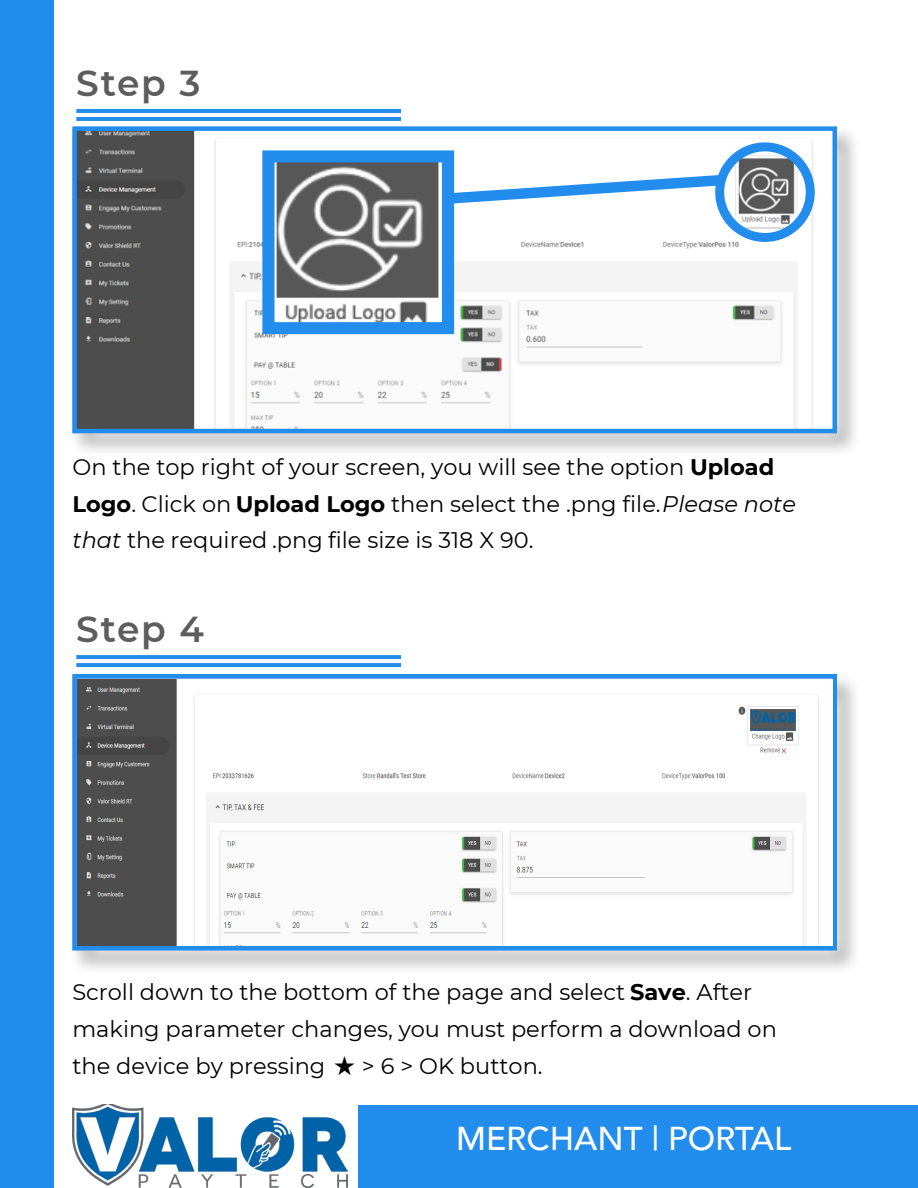
<style>
.page{position:relative;width:918px;height:1188px;background:#fff}
.page>*{position:absolute;margin:0;border:0;box-sizing:border-box;transform-origin:0 0}
.t1{font:600 36px "Montserrat";letter-spacing:.05em;color:#5d5d60}
.t2{font:500 33px "Avenir";color:#fff}
.t3{font:22.5px/36.8px "Montserrat";color:#000}
.s1{font-weight:700}
.s2{font-style:italic}
.s3{font-family:"MS Gothic"}
</style>
<div class="page">
<div style="left:0;top:0;width:54px;height:1188px;background:#238ded"></div>
<div style="left:358px;top:1105px;width:560px;height:83px;background:#238ded"></div>
<img style="left:72px;top:1105px;width:275px;height:82px">
<svg style="left:78px;top:655px;width:321px;height:4px"></svg>
<svg style="left:78px;top:663px;width:321px;height:4px"></svg>
<hr style="left:78px;top:109px;width:321px;height:4px;background:#238ded">
<hr style="left:78px;top:117px;width:321px;height:4px;background:#238ded">
<div style="left:68px;top:124px;width:794px;height:335px;background:#000;opacity:.75"></div>
<div style="left:68px;top:672px;width:794px;height:304px;background:#000;opacity:.75"></div>
<img style="left:77px;top:131px;width:755px;height:297px">
<div style="left:72px;top:126px;width:765px;height:307px;border:4px solid #238ded"></div>
<div style="left:715px;top:142px;width:100px;height:100px;border:9px solid #238ded;border-radius:50%"></div>
<svg style="left:454px;top:169px;width:278px;height:41px"></svg>
<img style="left:275px;top:163px;width:166px;height:158px">
<div style="left:262px;top:150px;width:192px;height:184px;border:12px solid #238ded"></div>
<div style="left:72px;top:674px;width:765px;height:276px;border:4px solid #238ded"></div>
<img style="left:77px;top:679px;width:756px;height:267px">
<h1 class="t1" style="left:76px;top:58px;width:126px">Step 3</h1>
<p class="t3" style="left:73px;top:448px;width:725px">On the top right of your screen, you will see the option <span class="s1">Upload<br>Logo</span>. Click on <span class="s1">Upload Logo</span> then select the .png file. <span class="s2">Please note that</span> the required .png file size is 318 X 90.</p>
<h1 class="t1" style="left:76px;top:604px;width:129px">Step 4</h1>
<p class="t3" style="left:72px;top:973px;width:706px">Scroll down to the bottom of the page and select <span class="s1">Save</span>. After making parameter changes, you must perform a download on the device by pressing <span class="s3">★</span> &gt; 6 &gt; OK button.</p>
<h2 class="t2" style="left:456px;top:1110px;width:336px">MERCHANT | PORTAL</h2>
</div>
